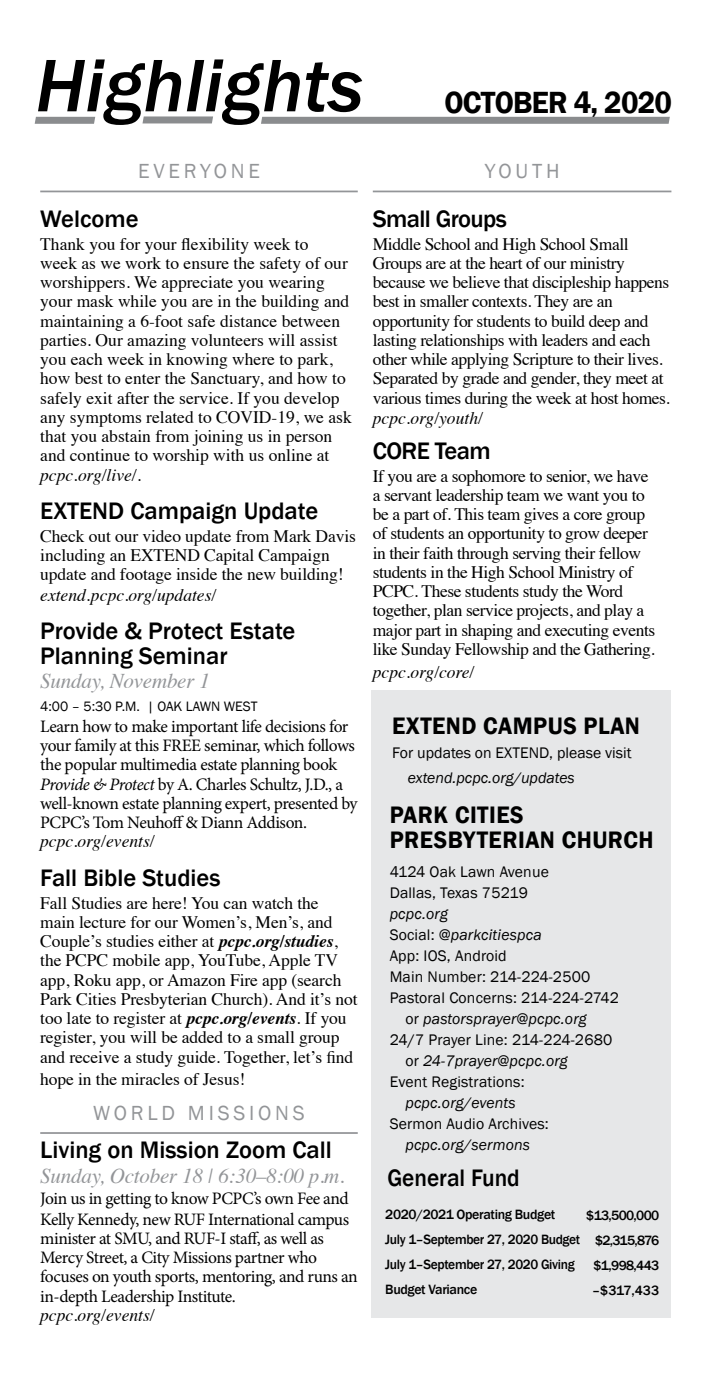
<style>
.page{position:relative;width:714px;height:1386px;background:#fff}
.page>*{position:absolute;margin:0;border:0;box-sizing:border-box;transform-origin:0 0}
.t1{font:italic 500 77px "Franklin Gothic";color:#000}
.t2{font:600 31.5px "Franklin Gothic";letter-spacing:-.025em;color:#000;scale:.95 1}
.t3{font:500 24.5px/24.5px "Franklin Gothic";color:#000}
.t4{font:600 24.5px/24.5px "Franklin Gothic";letter-spacing:.02em;color:#000;scale:.95 1}
.t5{font:500 24.5px "Franklin Gothic";letter-spacing:-.025em;color:#000}
.t6{font:500 24.5px "Franklin Gothic";color:#000;scale:.95 1}
.t7{font:italic 21px "Times";letter-spacing:-.01em;color:#939598}
.t8{font:21px "Franklin Gothic";letter-spacing:.18em;color:#939598}
.t9{font:17.5px/19.2px "Times";letter-spacing:-.005em;color:#000}
.t10{font:17.5px/19.2px "Times";letter-spacing:-.025em;color:#000}
.t11{font:17.5px/19.2px "Minion Pro";letter-spacing:-.03em;color:#000}
.t12{font:italic 17.5px "Times";color:#000}
.t13{font:15.75px/21px "Franklin Gothic";letter-spacing:.01em;color:#000}
.t14{font:italic 15.75px "Franklin Gothic";letter-spacing:.01em;color:#000}
.t15{font:14px "Franklin Gothic";color:#000}
.t16{font:500 13.83px/25.2px "Franklin Gothic";letter-spacing:-.025em;color:#000}
.s1{font-style:italic}
.s2{font-weight:700;font-style:italic}
.s3{font-style:normal}
</style>
<div class="page">
<hr style="left:40px;top:191px;width:318px;height:1px;background:#939598">
<hr style="left:40px;top:1132px;width:318px;height:2px;background:#939598">
<div style="left:371px;top:690px;width:300px;height:627px;background:#e6e7e8"></div>
<hr style="left:373px;top:191px;width:298px;height:1px;background:#939598">
<div style="left:35px;top:117px;width:60px;height:7px;background:#8a8c8e"></div>
<div style="left:143px;top:116px;width:69px;height:7px;background:#8a8c8e"></div>
<div style="left:262px;top:117px;width:407px;height:7px;background:#8a8c8e"></div>
<h1 class="t1" style="left:36px;top:38px;width:329px">Highlights</h1>
<p class="t8" style="left:138px;top:158px;width:123px">EVERYONE</p>
<h3 class="t3" style="left:40px;top:207px;width:100px">Welcome</h3>
<p class="t9" style="left:40px;top:233px;width:313px">Thank you for your flexibility week to<br>week as we work to ensure the safety of our worshippers. We appreciate you wearing your mask while you are in the building and maintaining a 6-foot safe distance between parties. Our amazing volunteers will assist you each week in knowing where to park, how best to enter the Sanctuary, and how to safely exit after the service. If you develop any symptoms related to COVID-19, we ask that you abstain from joining us in person and continue to worship with us online at</p>
<p class="t12" style="left:40px;top:460px;width:102px">pcpc.org/live/.</p>
<h3 class="t3" style="left:40px;top:499px;width:279px">EXTEND Campaign Update</h3>
<p class="t9" style="left:40px;top:525px;width:317px">Check out our video update from Mark Davis including an EXTEND Capital Campaign update and footage inside the new building!</p>
<p class="t12" style="left:40px;top:580px;width:178px">extend.pcpc.org/updates/</p>
<h3 class="t3" style="left:40px;top:619px;width:257px">Provide &amp; Protect Estate<br>Planning Seminar</h3>
<p class="t7" style="left:40px;top:663px;width:171px">Sunday, November 1</p>
<p class="t15" style="left:40px;top:698px;width:219px">4:00 – 5:30 P.M. | OAK LAWN WEST</p>
<p class="t11" style="left:40px;top:717px;width:319px">Learn how to make important life decisions for your family at this FREE seminar, which follows the popular multimedia estate planning book <span class="s1">Provide &amp; Protect</span> by A. Charles Schultz, J.D., a well-known estate planning expert, presented by PCPC’s Tom Neuhoff &amp; Diann Addison.</p>
<p class="t12" style="left:40px;top:826px;width:116px">pcpc.org/events/</p>
<h3 class="t3" style="left:40px;top:866px;width:182px">Fall Bible Studies</h3>
<p class="t9" style="left:40px;top:892px;width:319px">Fall Studies are here! You can watch the main lecture for our Women’s, Men’s, and Couple’s studies either at <span class="s2">pcpc.org/studies</span>, the PCPC mobile app, YouTube, Apple TV app, Roku app, or Amazon Fire app (search Park Cities Presbyterian Church). And it’s not too late to register at <span class="s2">pcpc.org/events</span>. If you register, you will be added to a small group and receive a study guide. Together, let’s find</p>
<p class="t9" style="left:40px;top:1068px;width:206px">hope in the miracles of Jesus!</p>
<p class="t8" style="left:93px;top:1100px;width:213px">WORLD MISSIONS</p>
<h3 class="t3" style="left:40px;top:1138px;width:293px">Living on Mission Zoom Call</h3>
<p class="t7" style="left:40px;top:1157px;width:306px">Sunday, October 18 | 6:30–8:00 p.m.</p>
<p class="t11" style="left:40px;top:1188px;width:310px;line-height:21px">Join us in getting to know PCPC’s own Fee and<br>Kelly Kennedy, new RUF International campus</p>
<p class="t11" style="left:40px;top:1229px;width:319px">minister at SMU, and RUF-I staff, as well as Mercy Street, a City Missions partner who focuses on youth sports, mentoring, and runs an in-depth Leadership Institute.</p>
<p class="t12" style="left:40px;top:1300px;width:116px">pcpc.org/events/</p>
<h2 class="t2" style="left:444px;top:83px;width:241px">OCTOBER 4, 2020</h2>
<p class="t8" style="left:485px;top:158px;width:76px">YOUTH</p>
<h3 class="t5" style="left:373px;top:204px;width:136px">Small Groups</h3>
<p class="t10" style="left:373px;top:233px;width:299px">Middle School and High School Small Groups are at the heart of our ministry because we believe that discipleship happens best in smaller contexts. They are an opportunity for students to build deep and lasting relationships with leaders and each other while applying Scripture to their lives.<br>Separated by grade and gender, they meet at various times during the week at host homes.</p>
<p class="t12" style="left:373px;top:403px;width:112px">pcpc.org/youth/</p>
<h3 class="t5" style="left:373px;top:436px;width:120px">CORE Team</h3>
<p class="t10" style="left:373px;top:465px;width:284px">If you are a sophomore to senior, we have a servant leadership team we want you to be a part of. This team gives a core group of students an opportunity to grow deeper in their faith through serving their fellow students in the High School Ministry of PCPC. These students study the Word together, plan service projects, and play a major part in shaping and executing events like Sunday Fellowship and the Gathering.</p>
<p class="t12" style="left:373px;top:657px;width:103px">pcpc.org/core/</p>
<h3 class="t4" style="left:392px;top:714px;width:262px">EXTEND CAMPUS PLAN</h3>
<p class="t13" style="left:392px;top:743px;width:241px">For updates on EXTEND, please visit</p>
<p class="t14" style="left:408px;top:768px;width:168px">extend.pcpc.org/updates</p>
<h3 class="t4" style="left:390px;top:803px;width:279px">PARK CITIES<br>PRESBYTERIAN CHURCH</h3>
<p class="t13" style="left:390px;top:861px;width:161px">4124 Oak Lawn Avenue<br>Dallas, Texas 75219</p>
<p class="t14" style="left:390px;top:904px;width:60px">pcpc.org</p>
<p class="t14" style="left:390px;top:925px;width:154px"><span class="s3">Social:</span> @parkcitiespca</p>
<p class="t13" style="left:390px;top:945px;width:119px">App: IOS, Android</p>
<p class="t13" style="left:390px;top:966px;width:202px">Main Number: 214-224-2500</p>
<p class="t13" style="left:390px;top:987px;width:231px">Pastoral Concerns: 214-224-2742</p>
<p class="t14" style="left:405px;top:1009px;width:183px"><span class="s3">or</span> pastorsprayer@pcpc.org</p>
<p class="t13" style="left:390px;top:1029px;width:224px">24/7 Prayer Line: 214-224-2680</p>
<p class="t14" style="left:405px;top:1051px;width:164px"><span class="s3">or</span> 24-7prayer@pcpc.org</p>
<p class="t13" style="left:390px;top:1071px;width:137px">Event Registrations:</p>
<p class="t14" style="left:405px;top:1093px;width:112px">pcpc.org/events</p>
<p class="t13" style="left:390px;top:1113px;width:161px">Sermon Audio Archives:</p>
<p class="t14" style="left:405px;top:1135px;width:126px">pcpc.org/sermons</p>
<h3 class="t6" style="left:387px;top:1163px;width:141px">General Fund</h3>
<p class="t16" style="left:385px;top:1202px;width:196px">2020/2021 Operating Budget<br>July 1–September 27, 2020 Budget<br>July 1–September 27, 2020 Giving<br>Budget Variance</p>
<p class="t16" style="left:592px;top:1203px;width:69px;text-align:justify;text-indent:-6px">$13,500,000 $2,315,876 $1,998,443 –$317,433</p>
</div>
